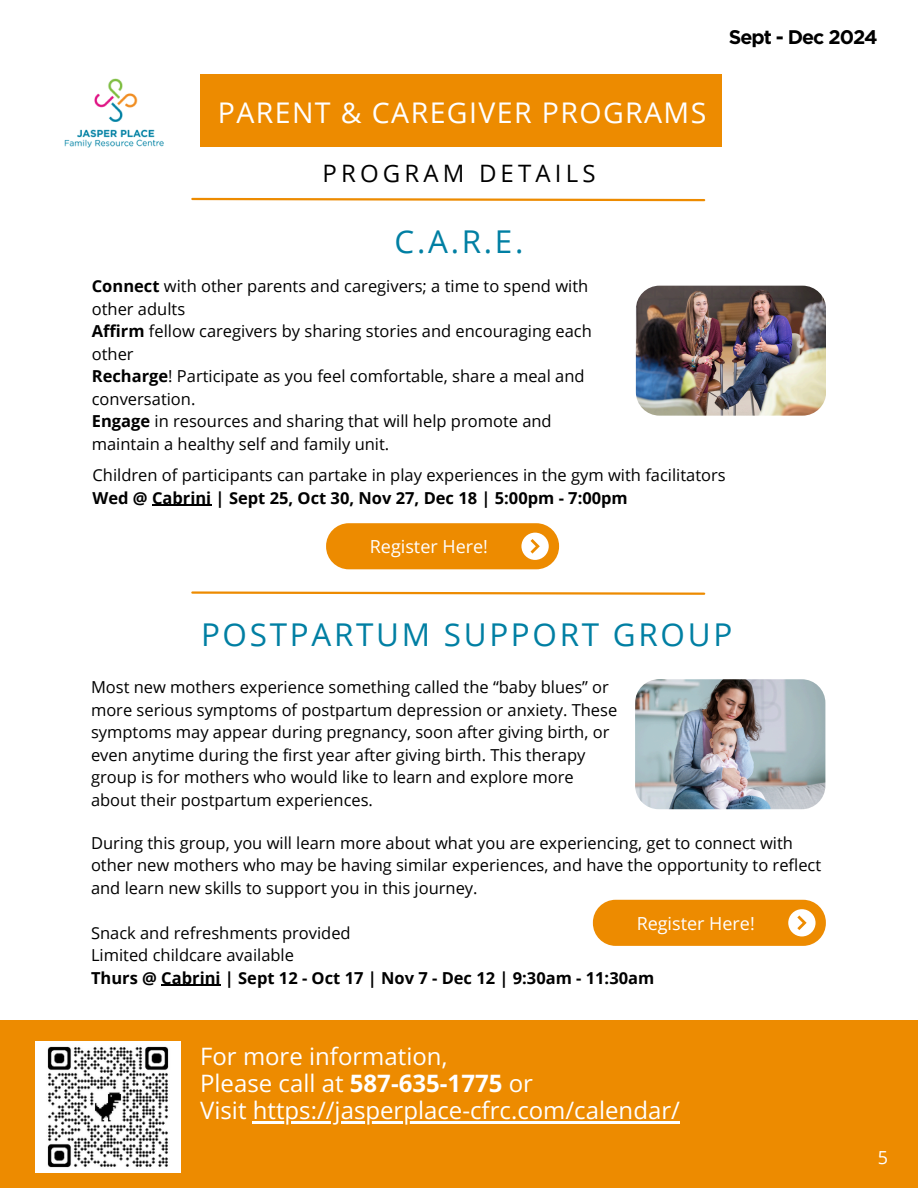
<style>
.page{position:relative;width:918px;height:1188px;background:#fff}
.page>*{position:absolute;margin:0;border:0;box-sizing:border-box;transform-origin:0 0}
.t1{font:31.5px "Open Sans";letter-spacing:.085em;color:#007fa3}
.t2{font:28.5px "Open Sans";letter-spacing:.05em;color:#fff}
.t3{font:24px/27px "Open Sans";color:#fff}
.t4{font:24px "Open Sans";letter-spacing:.175em;color:#000}
.t5{font:700 19.65px "Gotham";letter-spacing:-.05em;color:#000}
.t6{font:18px "Open Sans";color:#fff}
.t7{font:16.5px/22.5px "Open Sans";color:#000}
.t8{font:700 16.5px "Open Sans";color:#000}
.s1{font-weight:700}
</style>
<div class="page">
<div style="left:0;top:1020px;width:918px;height:168px;background:#ed8b00"></div>
<div style="left:200px;top:74px;width:522px;height:72px;background:#ed8b00"></div>
<img style="left:35px;top:1042px;width:145px;height:130px">
<svg style="left:191px;top:197px;width:515px;height:5px"></svg>
<img style="left:64px;top:78px;width:100px;height:70px">
<hr style="left:253px;top:1121px;width:427px;height:3px;background:#fff">
<img style="left:635px;top:679px;width:190px;height:130px;border-radius:24px">
<hr style="left:161px;top:985px;width:60px;height:1px;background:#000">
<div style="left:593px;top:900px;width:233px;height:46px;background:#ed8b00;border-radius:23px"></div>
<div style="left:788px;top:909px;width:28px;height:27px;background:#fff;border-radius:50%"></div>
<svg style="left:797px;top:916px;width:10px;height:14px"></svg>
<svg style="left:191px;top:591px;width:515px;height:4px"></svg>
<div style="left:326px;top:523px;width:233px;height:46px;background:#ed8b00;border-radius:23px"></div>
<div style="left:521px;top:533px;width:28px;height:27px;background:#fff;border-radius:50%"></div>
<svg style="left:531px;top:539px;width:9px;height:15px"></svg>
<img style="left:636px;top:286px;width:190px;height:130px;border-radius:24px">
<hr style="left:152px;top:505px;width:59px;height:1px;background:#000">
<p class="t2" style="left:218px;top:93px;width:490px">PARENT &amp; CAREGIVER PROGRAMS</p>
<h4 class="t4" style="left:322px;top:156px;width:275px">PROGRAM DETAILS</h4>
<p class="t5" style="left:729px;top:25px;width:150px">Sept - Dec 2024</p>
<p class="t1" style="left:394px;top:219px;width:131px">C.A.R.E.</p>
<p class="t7" style="left:92px;top:275px;width:498px"><span class="s1">Connect</span> with other parents and caregivers; a time to spend with other adults</p>
<p class="t7" style="left:92px;top:320px;width:502px"><span class="s1">Affirm</span> fellow caregivers by sharing stories and encouraging each other</p>
<p class="t7" style="left:92px;top:365px;width:494px"><span class="s1">Recharge</span>! Participate as you feel comfortable, share a meal and conversation.</p>
<h5 class="t7" style="left:92px;top:410px;width:461px"><span class="s1">Engage</span> in resources and sharing that will help promote and maintain a healthy self and family unit.</h5>
<p class="t7" style="left:93px;top:463px;width:635px">Children of participants can partake in play experiences in the gym with facilitators</p>
<h3 class="t8" style="left:93px;top:486px;width:537px">Wed @ Cabrini | Sept 25, Oct 30, Nov 27, Dec 18 | 5:00pm - 7:00pm</h3>
<p class="t6" style="left:370px;top:534px;width:120px">Register Here!</p>
<p class="t1" style="left:201px;top:613px;width:533px">POSTPARTUM SUPPORT GROUP</p>
<p class="t7" style="left:91px;top:676px;width:528px">Most new mothers experience something called the “baby blues” or more serious symptoms of postpartum depression or anxiety. These symptoms may appear during pregnancy, soon after giving birth, or even anytime during the first year after giving birth. This therapy group is for mothers who would like to learn and explore more about their postpartum experiences.</p>
<p class="t7" style="left:91px;top:831px;width:732px">During this group, you will learn more about what you are experiencing, get to connect with other new mothers who may be having similar experiences, and have the opportunity to reflect and learn new skills to support you in this journey.</p>
<p class="t7" style="left:91px;top:921px;width:261px">Snack and refreshments provided</p>
<h5 class="t7" style="left:91px;top:943px;width:205px">Limited childcare available</h5>
<h1 class="t8" style="left:91px;top:966px;width:565px">Thurs @ Cabrini | Sept 12 - Oct 17 | Nov 7 - Dec 12 | 9:30am - 11:30am</h1>
<p class="t6" style="left:637px;top:910px;width:120px">Register Here!</p>
<p class="t3" style="left:200px;top:1042px;width:481px">For more information,<br>Please call at <span class="s1">587-635-1775</span> or<br>Visit https://jasperplace-cfrc.com/calendar/</p>
<h1 class="t6" style="left:878px;top:1145px;width:12px">5</h1>
</div>
